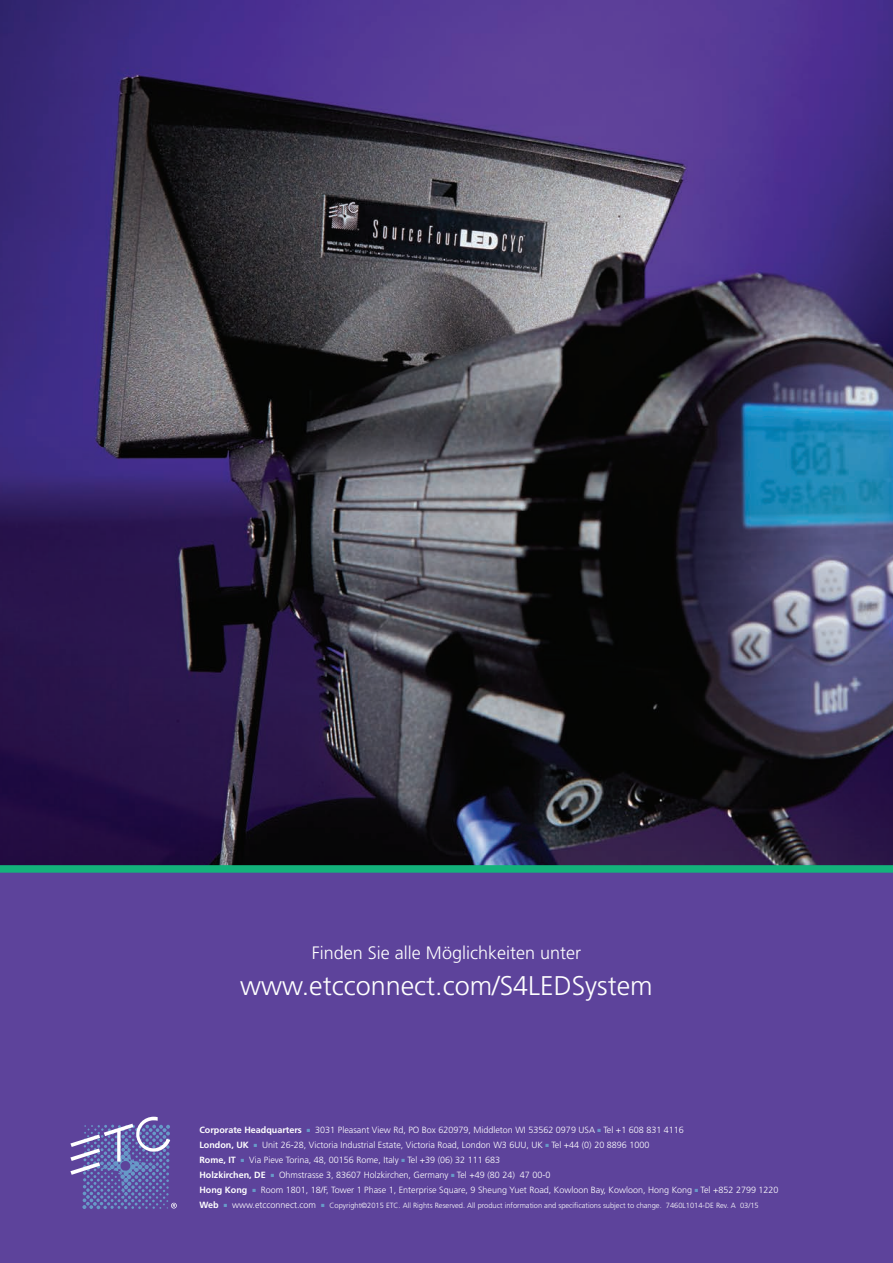
<style>
.page{position:relative;width:893px;height:1263px;background:#fff}
.page>*{position:absolute;margin:0;border:0;box-sizing:border-box;transform-origin:0 0}
.t1{font:300 27px "Frutiger LT";color:#fff}
.t2{font:300 18px "Frutiger LT";color:#fff}
.t3{font:300 9px "Frutiger LT";color:#fff}
.t4{font:300 7.5px "Frutiger LT";color:#fff}
.s1{font-weight:700}
.s2{font-weight:700;font-size:9px}
.s3{font-size:9px}
</style>
<div class="page">
<img style="left:0;top:0;width:893px;height:865px">
<div style="left:0;top:869px;width:893px;height:394px;background:#5d439b"></div>
<div style="left:0;top:865px;width:893px;height:8px;background:#13b27b"></div>
<svg style="left:70px;top:1117px;width:107px;height:92px"></svg>
<p class="t2" style="left:312px;top:943px;width:271px">Finden Sie alle Möglichkeiten unter</p>
<p class="t1" style="left:240px;top:971px;width:414px">www.etcconnect.com/S4LEDSystem</p>
<p class="t3" style="left:199px;top:1125px;width:486px"><span class="s1">Corporate Headquarters</span> <sup>■</sup> 3031 Pleasant View Rd, PO Box 620979, Middleton WI 53562 0979 USA <sup>■</sup> Tel +1 608 831 4116</p>
<p class="t3" style="left:199px;top:1140px;width:451px"><span class="s1">London, UK</span> <sup>■</sup> Unit 26-28, Victoria Industrial Estate, Victoria Road, London W3 6UU, UK <sup>■</sup> Tel +44 (0) 20 8896 1000</p>
<p class="t3" style="left:199px;top:1155px;width:302px"><span class="s1">Rome, IT</span> <sup>■</sup> Via Pieve Torina, 48, 00156 Rome, Italy <sup>■</sup> Tel +39 (06) 32 111 683</p>
<p class="t3" style="left:199px;top:1170px;width:353px"><span class="s1">Holzkirchen, DE</span> <sup>■</sup> Ohmstrasse 3, 83607 Holzkirchen, Germany <sup>■</sup> Tel +49 (80 24) 47 00-0</p>
<p class="t3" style="left:199px;top:1185px;width:581px"><span class="s1">Hong Kong</span> <sup>■</sup> Room 1801, 18/F, Tower 1 Phase 1, Enterprise Square, 9 Sheung Yuet Road, Kowloon Bay, Kowloon, Hong Kong <sup>■</sup> Tel +852 2799 1220</p>
<p class="t4" style="left:199px;top:1201px;width:561px"><span class="s2">Web</span> <sup>■</sup> <span class="s3">www.etcconnect.com</span> <sup>■</sup> Copyright©2015 ETC. All Rights Reserved. All product information and specifications subject to change. 7460L1014-DE Rev. A 03/15</p>
</div>
